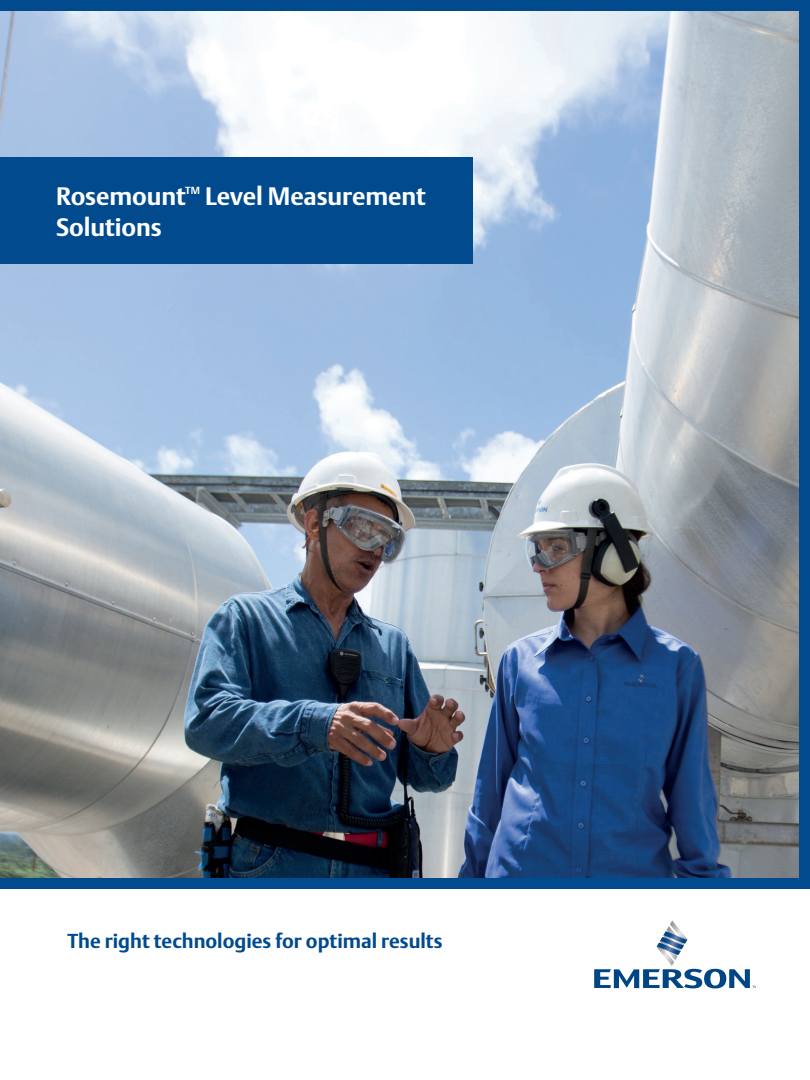
<style>
.page{position:relative;width:810px;height:1080px;background:#fff}
.page>*{position:absolute;margin:0;border:0;box-sizing:border-box;transform-origin:0 0}
.t1{font:700 25px "DTL Argo T";letter-spacing:-.005em;color:#fff}
.SUBHEAD{font:700 20px "DTL Argo T";color:#004a8d}
.t2{font:700 10.25px "DTL Argo T";color:#fff}
</style>
<div class="page">
<div style="left:0;top:0;width:810px;height:889px;background:#004a8d"></div>
<img style="left:0;top:11px;width:799px;height:867px">
<svg style="left:594px;top:920px;width:162px;height:68px"></svg>
<div style="left:0;top:158px;width:472px;height:106px;background:#004a8d"></div>
<p class="t1" style="left:56px;top:181px;width:131px">Rosemount</p>
<p class="t2" style="left:185px;top:184px;width:16px">TM</p>
<p class="t1" style="left:205px;top:181px;width:222px">Level Measurement</p>
<p class="t1" style="left:56px;top:213px;width:107px">Solutions</p>
<p class="SUBHEAD" style="left:68px;top:929px;width:377px">The right technologies for optimal results</p>
</div>
